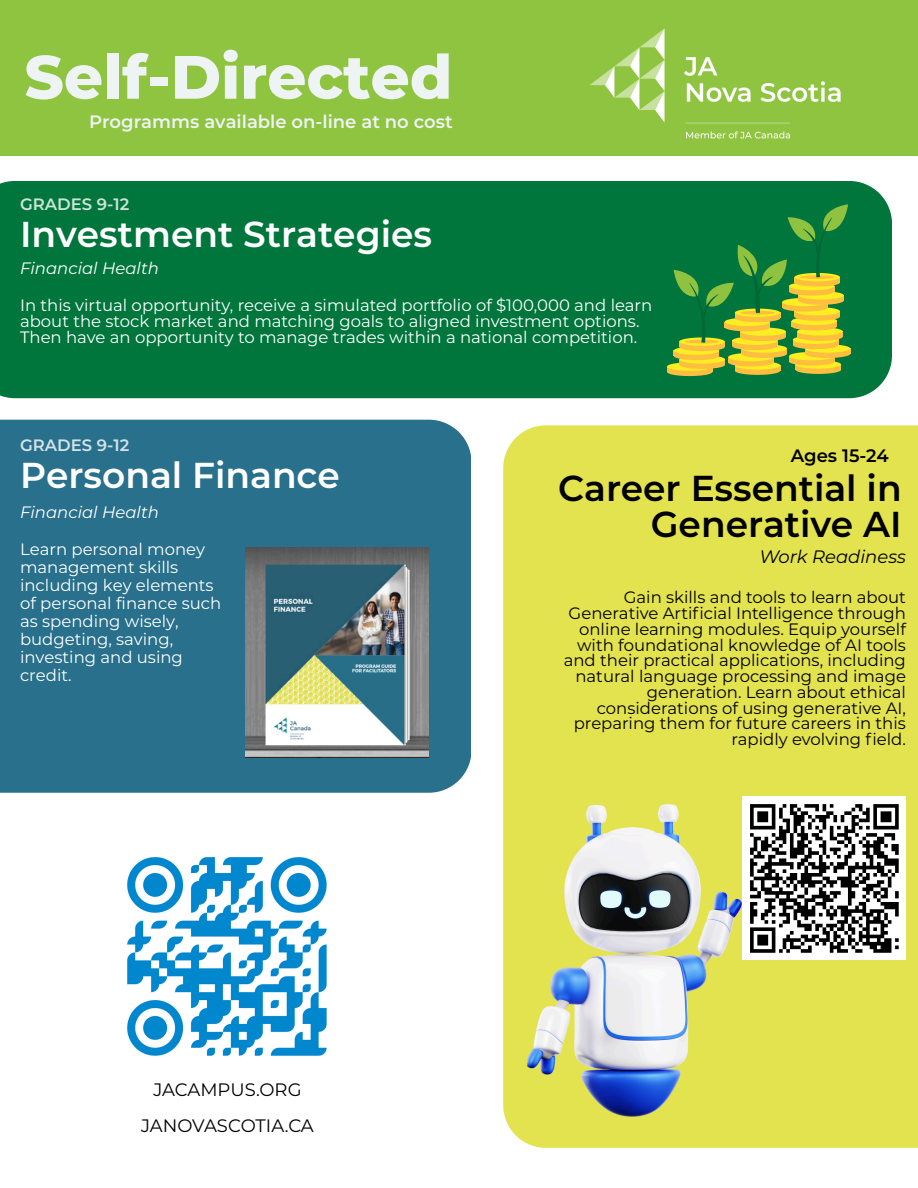
<style>
.page{position:relative;width:918px;height:1188px;background:#fff}
.page>*{position:absolute;margin:0;border:0;box-sizing:border-box;transform-origin:0 0}
.t1{font:800 61.05px "Montserrat";color:#eef3f4}
.t2{font:600 36px "Montserrat";color:#fff}
.t3{font:600 36px/36px "Montserrat";color:#000;text-align:right}
.t4{font:600 18px "Montserrat";color:#eef3f4}
.t5{font:18px "Montserrat";color:#000}
.t6{font:italic 18px "Montserrat";color:#000}
.t7{font:600 18px "Montserrat";color:#000}
.t8{font:16.5px/15.8px "Montserrat";color:#000;text-align:right}
.t9{font:16.5px/18px "Montserrat";color:#fff}
.t10{font:italic 16.5px "Montserrat";color:#fff}
.t11{font:600 16.5px "Montserrat";color:#fff}
</style>
<div class="page">
<div style="left:503px;top:425px;width:415px;height:723px;background:#e3e24f"></div>
<div style="left:0;top:181px;width:892px;height:217px;background:#00763d"></div>
<div style="left:0;top:0;width:918px;height:156px;background:#8fc440"></div>
<img style="left:590px;top:28px;width:251px;height:111px">
<div style="left:0;top:420px;width:471px;height:373px;background:#28708b"></div>
<img style="left:127px;top:857px;width:200px;height:199px">
<svg style="left:667px;top:204px;width:183px;height:172px;background:#55963a"></svg>
<img style="left:246px;top:548px;width:182px;height:210px">
<img style="left:527px;top:797px;width:320px;height:319px">
<div style="left:710px;top:757px;width:87px;height:125px;background:#e3e24f;border-radius:10px"></div>
<div style="left:726px;top:849px;width:42px;height:48px;background:#e3e24f;border-radius:10px"></div>
<div style="left:743px;top:797px;width:163px;height:163px;background:#fff"></div>
<svg style="left:750px;top:804px;width:149px;height:149px"></svg>
<p class="t1" style="left:24px;top:40px;width:429px">Self-Directed</p>
<p class="t4" style="left:89px;top:111px;width:365px">Programms available on-line at no cost</p>
<p class="t11" style="left:20px;top:194px;width:111px">GRADES 9-12</p>
<h3 class="t2" style="left:20px;top:212px;width:413px">Investment Strategies</h3>
<p class="t10" style="left:20px;top:258px;width:140px">Financial Health</p>
<h2 class="t9" style="left:20px;top:297px;width:634px;line-height:15.8px">In this virtual opportunity, receive a simulated portfolio of $100,000 and learn about the stock market and matching goals to aligned investment options.<br>Then have an opportunity to manage trades within a national competition.</h2>
<p class="t11" style="left:20px;top:435px;width:111px">GRADES 9-12</p>
<h3 class="t2" style="left:20px;top:453px;width:321px">Personal Finance</h3>
<h2 class="t10" style="left:20px;top:502px;width:140px">Financial Health</h2>
<p class="t9" style="left:20px;top:540px;width:203px">Learn personal money management skills including key elements of personal finance such as spending wisely, budgeting, saving, investing and using credit.</p>
<p class="t5" style="left:153px;top:1079px;width:150px">JACAMPUS.ORG</p>
<p class="t5" style="left:141px;top:1115px;width:174px">JANOVASCOTIA.CA</p>
<p class="t7" style="left:791px;top:444px;width:99px">Ages 15-24</p>
<h1 class="t3" style="left:558px;top:471px;width:345px">Career Essential in<br>Generative AI</h1>
<h5 class="t6" style="left:759px;top:545px;width:148px">Work Readiness</h5>
<p class="t8" style="left:564px;top:589px;width:344px">Gain skills and tools to learn about Generative Artificial Intelligence through online learning modules. Equip yourself with foundational knowledge of AI tools and their practical applications, including natural language processing and image generation. Learn about ethical considerations of using generative AI, preparing them for future careers in this rapidly evolving field.</p>
</div>
